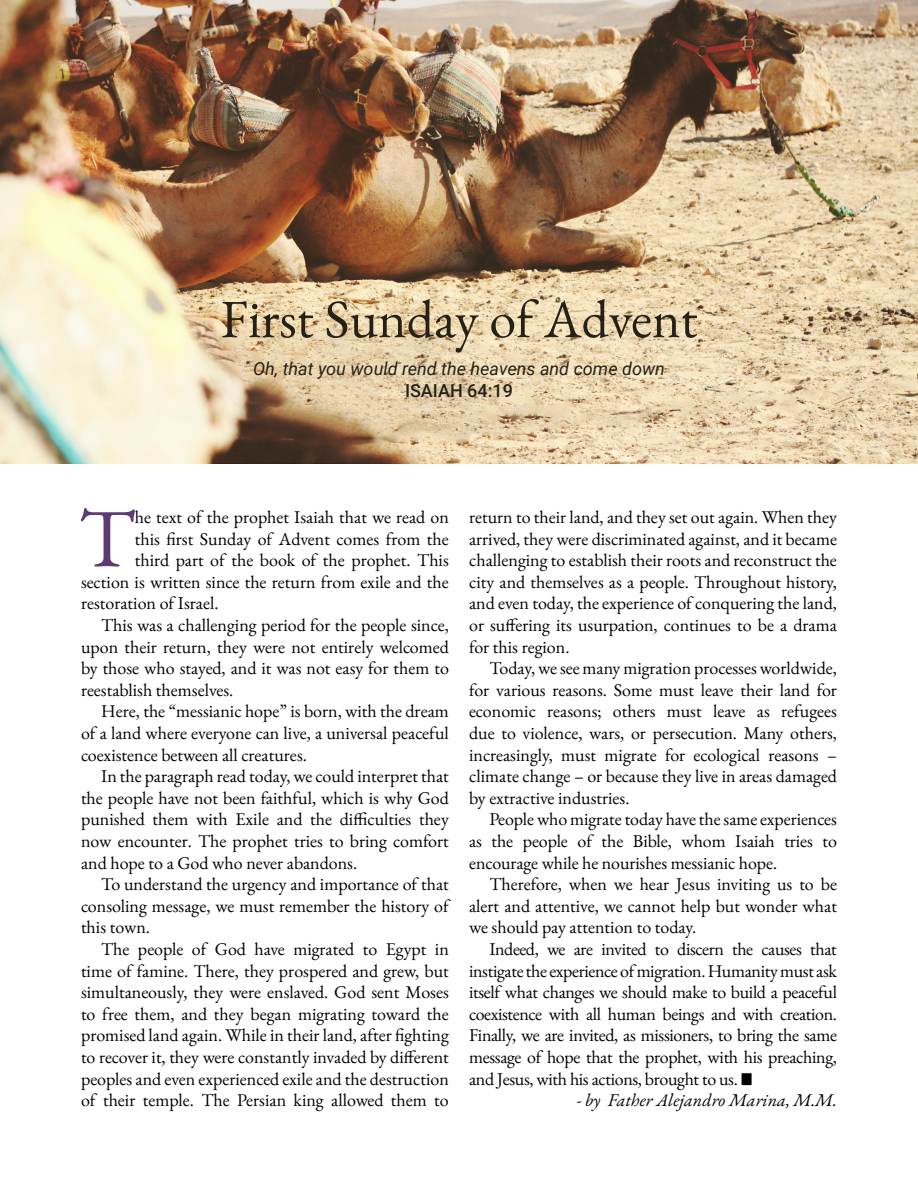
<style>
.page{position:relative;width:918px;height:1188px;background:#fff}
.page>*{position:absolute;margin:0;border:0;box-sizing:border-box;transform-origin:0 0}
.t1{font:83.85px "EB Garamond";color:#5f3a72}
.t2{font:54px "EB Garamond";color:#262117}
.t3{font:18px/21.6px "EB Garamond";color:#000;text-align:justify}
.t4{font:italic 18px "Roboto";color:#262117}
.t5{font:italic 18px "EB Garamond";color:#000}
.t6{font:500 18px "Roboto";color:#262117}
</style>
<div class="page">
<img style="left:0;top:0;width:918px;height:464px">
<h2 class="t2" style="left:220px;top:284px;width:479px">First Sunday of Advent</h2>
<p class="t4" style="left:253px;top:356px;width:413px">Oh, that you would rend the heavens and come down</p>
<p class="t6" style="left:405px;top:378px;width:109px">ISAIAH 64:19</p>
<h1 class="t1" style="left:79px;top:484px;width:58px">T</h1>
<p class="t3" style="left:135px;top:506px;width:315px">he text of the prophet Isaiah that we read on</p>
<p class="t3" style="left:135px;top:528px;width:315px">this first Sunday of Advent comes from the</p>
<p class="t3" style="left:135px;top:549px;width:315px">third part of the book of the prophet. This</p>
<p class="t3" style="left:81px;top:571px;width:369px">section is written since the return from exile and the</p>
<p class="t3" style="left:81px;top:593px;width:139px">restoration of Israel.</p>
<p class="t3" style="left:101px;top:614px;width:349px">This was a challenging period for the people since,</p>
<p class="t3" style="left:81px;top:636px;width:369px">upon their return, they were not entirely welcomed</p>
<p class="t3" style="left:81px;top:657px;width:369px">by those who stayed, and it was not easy for them to</p>
<p class="t3" style="left:81px;top:679px;width:154px">reestablish themselves.</p>
<p class="t3" style="left:101px;top:701px;width:349px">Here, the “messianic hope” is born, with the dream</p>
<p class="t3" style="left:81px;top:722px;width:369px">of a land where everyone can live, a universal peaceful</p>
<p class="t3" style="left:81px;top:744px;width:227px">coexistence between all creatures.</p>
<p class="t3" style="left:101px;top:765px;width:349px">In the paragraph read today, we could interpret that</p>
<p class="t3" style="left:81px;top:787px;width:369px">the people have not been faithful, which is why God</p>
<p class="t3" style="left:81px;top:809px;width:369px">punished them with Exile and the difficulties they</p>
<p class="t3" style="left:81px;top:830px;width:369px">now encounter. The prophet tries to bring comfort</p>
<p class="t3" style="left:81px;top:852px;width:278px">and hope to a God who never abandons.</p>
<p class="t3" style="left:101px;top:873px;width:349px">To understand the urgency and importance of that</p>
<p class="t3" style="left:81px;top:895px;width:369px">consoling message, we must remember the history of</p>
<p class="t3" style="left:81px;top:917px;width:71px">this town.</p>
<p class="t3" style="left:101px;top:938px;width:349px">The people of God have migrated to Egypt in</p>
<p class="t3" style="left:81px;top:960px;width:369px">time of famine. There, they prospered and grew, but</p>
<p class="t3" style="left:81px;top:981px;width:369px">simultaneously, they were enslaved. God sent Moses</p>
<p class="t3" style="left:81px;top:1003px;width:369px">to free them, and they began migrating toward the</p>
<p class="t3" style="left:81px;top:1025px;width:369px">promised land again. While in their land, after fighting</p>
<p class="t3" style="left:81px;top:1046px;width:369px">to recover it, they were constantly invaded by different</p>
<p class="t3" style="left:81px;top:1068px;width:369px">peoples and even experienced exile and the destruction</p>
<p class="t3" style="left:81px;top:1089px;width:369px">of their temple. The Persian king allowed them to</p>
<p class="t3" style="left:469px;top:506px;width:369px">return to their land, and they set out again. When they arrived, they were discriminated against, and it became challenging to establish their roots and reconstruct the city and themselves as a people. Throughout history, and even today, the experience of conquering the land, or suffering its usurpation, continues to be a drama for this region.</p>
<p class="t3" style="left:469px;top:657px;width:369px;text-indent:20px">Today, we see many migration processes worldwide, for various reasons. Some must leave their land for economic reasons; others must leave as refugees due to violence, wars, or persecution. Many others, increasingly, must migrate for ecological reasons – climate change – or because they live in areas damaged by extractive industries.</p>
<p class="t3" style="left:469px;top:809px;width:369px;text-indent:20px">People who migrate today have the same experiences as the people of the Bible, whom Isaiah tries to encourage while he nourishes messianic hope.</p>
<p class="t3" style="left:469px;top:873px;width:369px;text-indent:20px">Therefore, when we hear Jesus inviting us to be alert and attentive, we cannot help but wonder what we should pay attention to today.</p>
<p class="t3" style="left:469px;top:938px;width:369px;text-indent:20px">Indeed, we are invited to discern the causes that instigate the experience of migration. Humanity must ask itself what changes we should make to build a peaceful coexistence with all human beings and with creation.<br>Finally, we are invited, as missioners, to bring the same message of hope that the prophet, with his preaching, and Jesus, with his actions, brought to us. ■</p>
<p class="t5" style="left:577px;top:1088px;width:262px">- by Father Alejandro Marina, M.M.</p>
</div>
